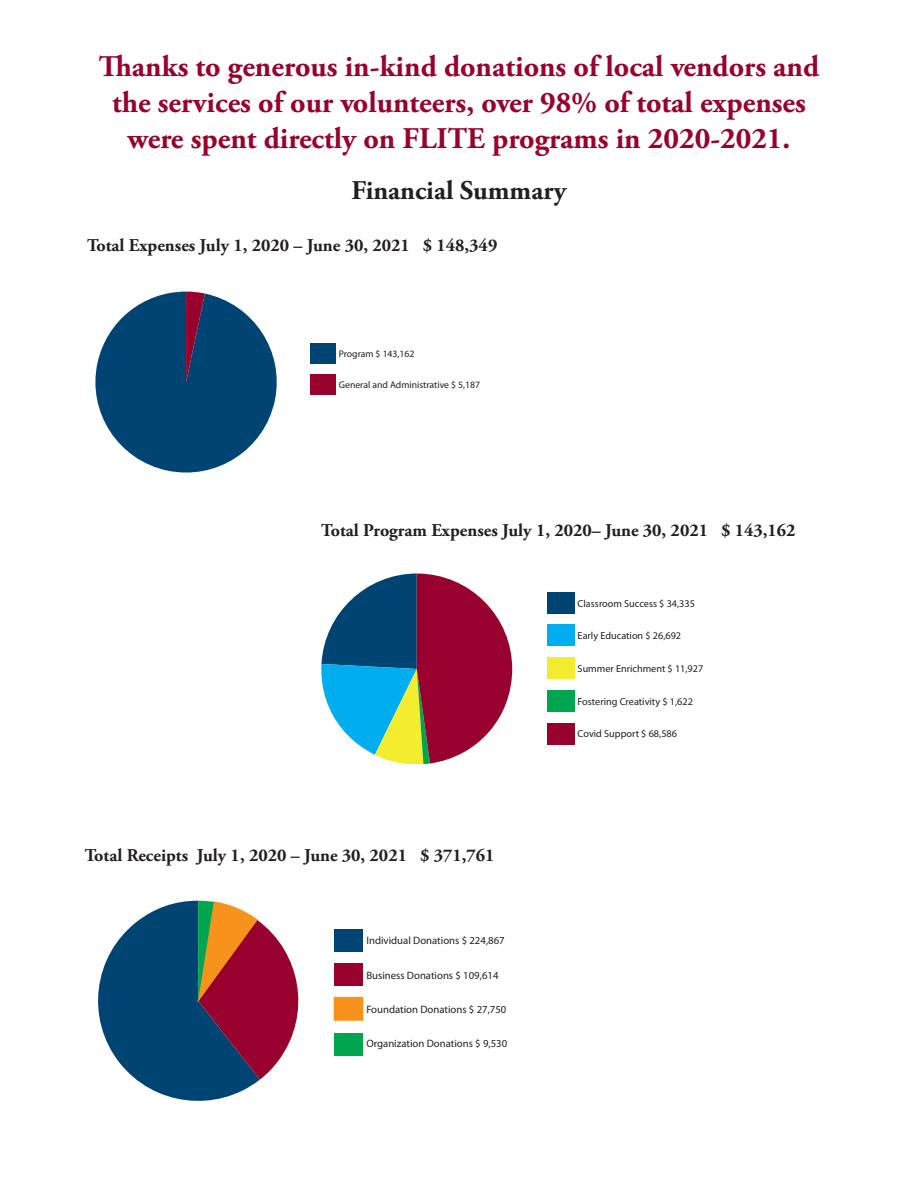
<style>
.page{position:relative;width:918px;height:1188px;background:#fff}
.page>*{position:absolute;margin:0;border:0;box-sizing:border-box;transform-origin:0 0}
.t1{font:700 30px/36px "Adobe Garamond Pro";color:#98012d;text-align:center}
.t2{font:700 27px "Adobe Garamond Pro";color:#231f20}
.t3{font:700 18px "Adobe Garamond Pro";color:#231f20}
.t4{font:10.65px "Myriad Pro";color:#231f20}
.t5{font:10.2px "Myriad Pro";color:#231f20}
.t6{font:9.75px "Myriad Pro";color:#231f20}
</style>
<div class="page">
<div style="left:334px;top:929px;width:29px;height:23px;background:#004473"></div>
<div style="left:334px;top:963px;width:29px;height:23px;background:#98012d"></div>
<div style="left:334px;top:997px;width:29px;height:23px;background:#f7931d"></div>
<div style="left:334px;top:997px;width:29px;height:24px;border:1px solid #f7931d"></div>
<div style="left:334px;top:1033px;width:29px;height:23px;background:#00a54f"></div>
<svg style="left:98px;top:901px;width:201px;height:200px"></svg>
<div style="left:310px;top:343px;width:26px;height:20px;background:#004473"></div>
<div style="left:310px;top:374px;width:26px;height:20px;background:#98012d"></div>
<svg style="left:95px;top:292px;width:182px;height:181px"></svg>
<div style="left:547px;top:592px;width:27px;height:22px;background:#004473"></div>
<div style="left:547px;top:625px;width:27px;height:21px;background:#00aeef"></div>
<div style="left:547px;top:657px;width:27px;height:22px;background:#f4ed2f"></div>
<div style="left:547px;top:690px;width:27px;height:22px;background:#00a54f"></div>
<div style="left:547px;top:723px;width:27px;height:21px;background:#98012d"></div>
<svg style="left:321px;top:574px;width:191px;height:189px"></svg>
<p class="t1" style="left:99px;top:49px;width:722px">Thanks to generous in-kind donations of local vendors and the services of our volunteers, over 98% of total expenses were spent directly on FLITE programs in 2020-2021.</p>
<p class="t2" style="left:352px;top:175px;width:216px">Financial Summary</p>
<p class="t3" style="left:87px;top:234px;width:412px">Total Expenses July 1, 2020 – June 30, 2021 $ 148,349</p>
<p class="t6" style="left:339px;top:347px;width:77px">Program $ 143,162</p>
<p class="t6" style="left:339px;top:378px;width:143px">General and Administrative $ 5,187</p>
<p class="t3" style="left:321px;top:519px;width:476px">Total Program Expenses July 1, 2020– June 30, 2021 $ 143,162</p>
<p class="t3" style="left:85px;top:845px;width:411px">Total Receipts July 1, 2020 – June 30, 2021 $ 371,761</p>
<p class="t4" style="left:366px;top:934px;width:140px">Individual Donations $ 224,867</p>
<p class="t4" style="left:366px;top:968px;width:134px">Business Donations $ 109,614</p>
<p class="t4" style="left:366px;top:1003px;width:142px">Foundation Donations $ 27,750</p>
<p class="t4" style="left:366px;top:1037px;width:142px">Organization Donations $ 9,530</p>
<p class="t5" style="left:578px;top:597px;width:119px">Classroom Success $ 34,335</p>
<p class="t5" style="left:578px;top:630px;width:105px">Early Education $ 26,692</p>
<p class="t5" style="left:578px;top:662px;width:127px">Summer Enrichment $ 11,927</p>
<p class="t5" style="left:578px;top:695px;width:117px">Fostering Creativity $ 1,622</p>
<p class="t5" style="left:578px;top:728px;width:101px">Covid Support $ 68,586</p>
</div>
